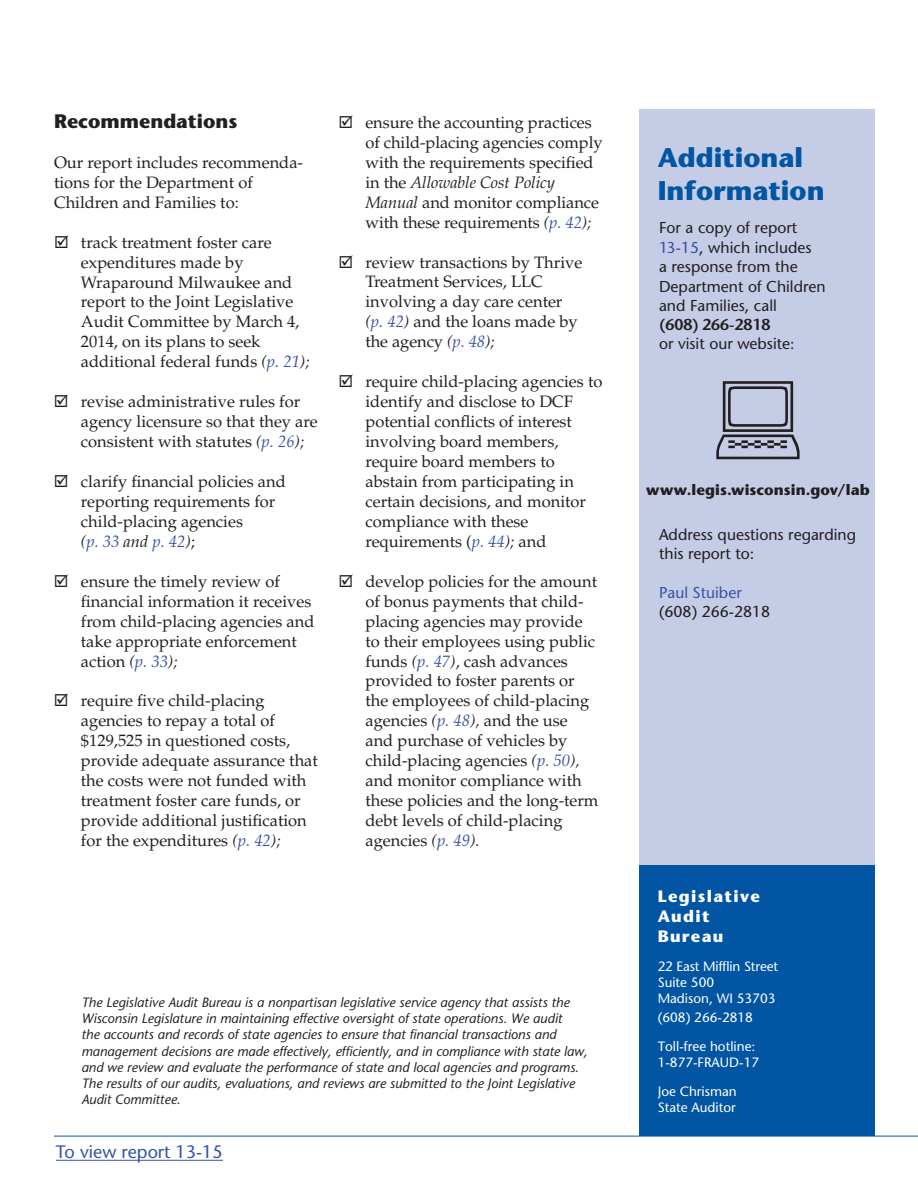
<style>
.page{position:relative;width:918px;height:1188px;background:#fff}
.page>*{position:absolute;margin:0;border:0;box-sizing:border-box;transform-origin:0 0}
.t1{font:700 27px/32.4px "Stone Sans Std";color:#0155a2}
.t2{font:700 19.5px "Stone Sans Std";color:#231f20}
.t3{font:500 18px "Stone Sans Std";color:#3853a3}
.t4{font:16.5px/20px "Palatino LT Std";color:#231f20}
.t5{font:700 16.5px/19.8px "Stone Sans Std";letter-spacing:.08em;color:#fff}
.t6{font:500 15.75px/19.5px "Stone Sans Std";color:#231f20}
.t7{font:500 15.75px "Stone Sans Std";color:#3853a3}
.t8{font:700 15px "Stone Sans Std";letter-spacing:.005em;color:#231f20}
.t9{font:italic 500 13.5px/16.2px "Stone Sans Std";color:#231f20}
.t10{font:500 13.5px/15.8px "Stone Sans Std";color:#fff}
.s1{font-style:italic}
.s2{font-style:italic;color:#3853a3}
.s3{color:#3853a3}
.s4{font-weight:600}
.s5{font-size:15px}
</style>
<div class="page">
<div style="left:639px;top:110px;width:235px;height:769px;background:#c5cce6"></div>
<div style="left:639px;top:866px;width:235px;height:270px;background:#0155a2"></div>
<hr style="left:54px;top:1136px;width:864px;height:1px;background:#0155a2">
<hr style="left:56px;top:1160px;width:167px;height:1px;background:#3853a3">
<p class="t2" style="left:54px;top:110px;width:185px">Recommendations</p>
<p class="t4" style="left:54px;top:154px;width:251px">Our report includes recommenda&shy;tions for the Department of<br>Children and Families to:</p>
<p class="t4" style="left:81px;top:234px;width:230px">track treatment foster care expenditures made by<br>Wraparound Milwaukee and report to the Joint Legislative<br>Audit Committee by March 4,<br>2014, on its plans to seek additional federal funds <span class="s1">(</span><span class="s2">p. 21</span><span class="s1">);</span></p>
<p class="t4" style="left:81px;top:394px;width:238px">revise administrative rules for agency licensure so that they are consistent with statutes <span class="s1">(</span><span class="s2">p. 26</span><span class="s1">);</span></p>
<p class="t4" style="left:81px;top:474px;width:206px">clarify financial policies and reporting requirements for child-placing agencies<br><span class="s1">(</span><span class="s2">p. 33</span> <span class="s1">and</span> <span class="s2">p. 42</span><span class="s1">)</span>;</p>
<p class="t4" style="left:81px;top:573px;width:235px">ensure the timely review of financial information it receives from child-placing agencies and take appropriate enforcement action <span class="s1">(</span><span class="s2">p. 33</span><span class="s1">);</span></p>
<p class="t4" style="left:81px;top:693px;width:238px">require five child-placing agencies to repay a total of $129,525 in questioned costs, provide adequate assurance that the costs were not funded with treatment foster care funds, or provide additional justification for the expenditures <span class="s1">(</span><span class="s2">p. 42</span><span class="s1">);</span></p>
<p class="t4" style="left:365px;top:114px;width:239px">ensure the accounting practices of child-placing agencies comply with the requirements specified in the <span class="s1">Allowable Cost Policy<br>Manual</span> and monitor compliance with these requirements <span class="s1">(</span><span class="s2">p. 42</span><span class="s1">);</span></p>
<p class="t4" style="left:365px;top:254px;width:218px">review transactions by Thrive<br>Treatment Services, LLC involving a day care center <span class="s1">(</span><span class="s2">p. 42</span><span class="s1">)</span> and the loans made by the agency <span class="s1">(</span><span class="s2">p. 48</span><span class="s1">);</span></p>
<p class="t4" style="left:365px;top:374px;width:238px">require child-placing agencies to identify and disclose to DCF potential conflicts of interest involving board members, require board members to abstain from participating in certain decisions, and monitor compliance with these requirements (<span class="s2">p. 44</span><span class="s1">);</span> and</p>
<p class="t4" style="left:365px;top:573px;width:235px">develop policies for the amount of bonus payments that child&shy;placing agencies may provide to their employees using public funds <span class="s1">(</span><span class="s2">p. 47</span><span class="s1">)</span>, cash advances provided to foster parents or the employees of child-placing agencies <span class="s1">(</span><span class="s2">p. 48</span><span class="s1">),</span> and the use and purchase of vehicles by child-placing agencies <span class="s1">(</span><span class="s2">p. 50</span><span class="s1">), </span>and monitor compliance with these policies and the long-term debt levels of child-placing agencies <span class="s1">(</span><span class="s2">p. 49</span><span class="s1">).</span></p>
<p class="t9" style="left:81px;top:995px;width:508px">The Legislative Audit Bureau is a nonpartisan legislative service agency that assists the Wisconsin Legislature in maintaining effective oversight of state operations. We audit<br>the accounts and records of state agencies to ensure that financial transactions and management decisions are made effectively, efficiently, and in compliance with state law, and we review and evaluate the performance of state and local agencies and programs.<br>The results of our audits, evaluations, and reviews are submitted to the Joint Legislative Audit Committee.</p>
<p class="t3" style="left:56px;top:1145px;width:169px">To view report 13-15</p>
<h1 class="t1" style="left:658px;top:142px;width:168px">Additional<br>Information</h1>
<p class="t6" style="left:659px;top:219px;width:168px">For a copy of report<br><span class="s3">13-15</span>, which includes<br>a response from the<br>Department of Children and Families, call</p>
<p class="t6" style="left:659px;top:316px;width:137px;line-height:18.9px"><span class="s4">(608) 266-2818<br></span>or visit our website<span class="s5">:</span></p>
<p class="t8" style="left:646px;top:481px;width:225px">www.legis.wisconsin.gov/lab</p>
<p class="t6" style="left:659px;top:526px;width:199px">Address questions regarding this report to:</p>
<p class="t7" style="left:659px;top:586px;width:84px">Paul Stuiber</p>
<p class="t6" style="left:659px;top:603px;width:113px">(608) 266-2818</p>
<p class="t5" style="left:658px;top:887px;width:104px">Legislative<br>Audit<br>Bureau</p>
<p class="t10" style="left:658px;top:960px;width:122px">22 East Mifflin Street<br>Suite 500<br>Madison, WI 53703</p>
<p class="t10" style="left:658px;top:1003px;width:99px;line-height:29.2px">(608) 266-2818<br>Toll-free hotline:</p>
<p class="t10" style="left:658px;top:1048px;width:103px;line-height:29.2px">1-877-FRAUD-17<br>Joe Chrisman</p>
<p class="t10" style="left:658px;top:1101px;width:80px">State Auditor</p>
</div>
